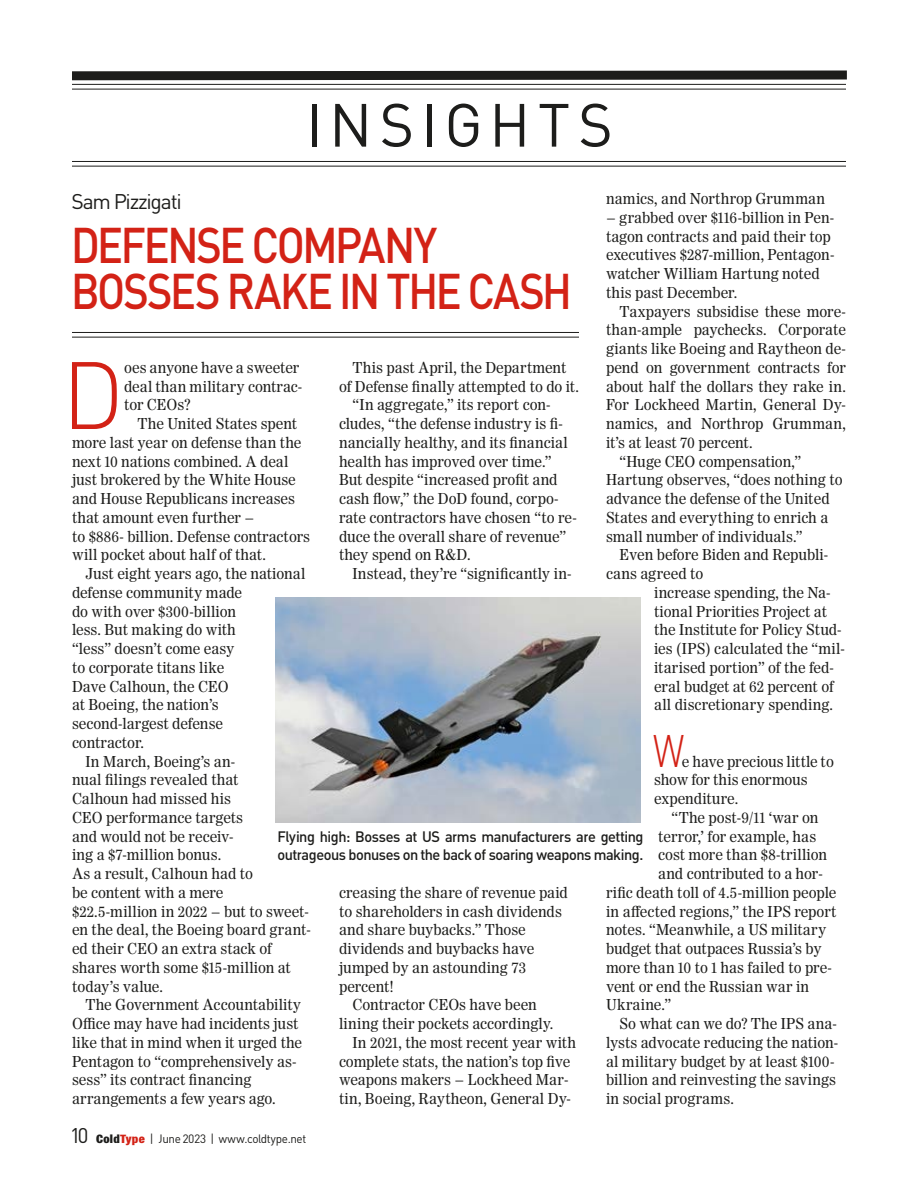
<style>
.page{position:relative;width:918px;height:1188px;background:#fff}
.page>*{position:absolute;margin:0;border:0;box-sizing:border-box;transform-origin:0 0}
.Text1a_DropRagged{font:300 94.05px "Nu Din";color:#d32216}
.t1{font:60px "Nu Din";letter-spacing:.175em;color:#1d1d1b}
.Headline4_Issues{font:500 49.5px/46.5px "Nu Din";color:#d32216;scale:.88 1}
.Text3a_Raised_Cap_Insights{font:300 45px "Nu Din";color:#d32216;scale:.83 1}
.Headline2_Byline{font:21px "Nu Din";color:#1d1d1b}
.Text2_Text{font:15px/18.8px "Worldwide";letter-spacing:-.005em;color:#1d1d1b}
.Text3_TextRagged{font:15px "Worldwide";letter-spacing:-.005em;color:#1d1d1b}
.Text4_Caption{font:500 15px/18.8px "Nu Din";letter-spacing:.015em;color:#1d1d1b}
.Text1a_DropRagged-2{font:15px/18.8px "Worldwide";color:#1d1d1b}
.Text3a_Raised_Cap_Insights-2{font:15px/18.8px "Worldwide";letter-spacing:-.01em;color:#1d1d1b}
.Text2_Text-2{font:15px "Worldwide";letter-spacing:.02em;color:#1d1d1b}
.t2{font:12px "Nu Din";letter-spacing:.025em;color:#1d1d1b}
.s1{font-size:21px}
.s2{font-family:"Brown";font-weight:800}
.s3{font-family:"Brown";font-weight:800;color:#d32216}
</style>
<div class="page">
<svg style="left:72px;top:70px;width:775px;height:14px"></svg>
<hr style="left:72px;top:84px;width:774px;height:1px;background:#1d1d1b">
<hr style="left:72px;top:89px;width:774px;height:1px;background:#1d1d1b">
<hr style="left:72px;top:166px;width:774px;height:1px;background:#1d1d1b">
<hr style="left:72px;top:161px;width:774px;height:1px;background:#1d1d1b">
<hr style="left:72px;top:337px;width:507px;height:1px;background:#1d1d1b">
<hr style="left:72px;top:332px;width:507px;height:1px;background:#1d1d1b">
<img style="left:275px;top:598px;width:366px;height:225px">
<h2 class="t1" style="left:308px;top:88px;width:304px">INSIGHTS</h2>
<p class="Text2_Text" style="left:606px;top:189px;width:221px">namics, and Northrop Grumman</p>
<p class="Text2_Text" style="left:606px;top:208px;width:230px">– grabbed over $116-billion in Pen&shy;tagon contracts and paid their top executives $287-million, Pentagon&shy;watcher William Hartung noted this past December.</p>
<p class="Text2_Text" style="left:606px;top:302px;width:242px;text-align:justify;text-indent:14px">Taxpayers subsidise these more&shy;than-ample paychecks. Corporate giants like Boeing and Raytheon de&shy;pend on government contracts for about half the dollars they rake in.<br>For Lockheed Martin, General Dy&shy;namics, and Northrop Grumman, it’s at least 70 percent.</p>
<p class="Text2_Text" style="left:606px;top:452px;width:238px;text-indent:14px">“Huge CEO compensation,”<br>Hartung observes, “does nothing to advance the defense of the United<br>States and everything to enrich a small number of individuals.”</p>
<p class="Text3_TextRagged" style="left:620px;top:546px;width:210px">Even before Biden and Republi-</p>
<p class="Text3_TextRagged" style="left:606px;top:565px;width:99px">cans agreed to</p>
<p class="Text3_TextRagged" style="left:654px;top:584px;width:178px">increase spending, the Na-</p>
<p class="Text3_TextRagged" style="left:654px;top:602px;width:174px">tional Priorities Project at</p>
<p class="Text3_TextRagged" style="left:654px;top:621px;width:189px">the Institute for Policy Stud-</p>
<p class="Text3_TextRagged" style="left:654px;top:640px;width:192px">ies (IPS) calculated the “mil-</p>
<p class="Text3_TextRagged" style="left:654px;top:659px;width:181px">itarised portion” of the fed-</p>
<p class="Text3_TextRagged" style="left:654px;top:677px;width:181px">eral budget at 62 percent of</p>
<p class="Text3_TextRagged" style="left:654px;top:696px;width:180px">all discretionary spending.</p>
<p class="Text3a_Raised_Cap_Insights" style="left:654px;top:723px;width:37px">W</p>
<p class="Headline2_Byline" style="left:72px;top:188px;width:111px">Sam Pizzigati</p>
<p class="Headline4_Issues" style="left:72px;top:220px;width:569px">DEFENSE COMPANY<br>BOSSES RAKE IN THE CASH</p>
<p class="Text1a_DropRagged" style="left:65px;top:337px;width:58px">D</p>
<p class="Text1a_DropRagged-2" style="left:124px;top:358px;width:180px">oes anyone have a sweeter deal than military contrac&shy;tor CEOs?</p>
<p class="Text2_Text" style="left:339px;top:358px;width:242px;text-align:center">This past April, the Department<br>of Defense finally attempted to do it.</p>
<p class="Text2_Text" style="left:339px;top:395px;width:239px;text-indent:14px">“In aggregate,” its report con&shy;cludes, “the defense industry is fi&shy;nancially healthy, and its financial health has improved over time.”<br>But despite “increased profit and cash flow,” the DoD found, corpo&shy;rate contractors have chosen “to re&shy;duce the overall share of revenue” they spend on R&amp;D.</p>
<p class="Text2_Text" style="left:352px;top:564px;width:220px">Instead, they’re “significantly in-</p>
<p class="Text2_Text" style="left:72px;top:414px;width:240px;text-indent:66px">The United States spent more last year on defense than the next 10 nations combined. A deal just brokered by the White House and House Republicans increases that amount even further –<br>to $886- billion. Defense contractors will pocket about half of that.</p>
<p class="Text2_Text" style="left:72px;top:564px;width:235px;text-indent:14px">Just eight years ago, the national defense community made<br>do with over $300-billion<br>less. But making do with<br>“less” doesn’t come easy<br>to corporate titans like<br>Dave Calhoun, the CEO<br>at Boeing, the nation’s second-largest defense<br>contractor.</p>
<p class="Text2_Text" style="left:72px;top:752px;width:240px;text-indent:14px">In March, Boeing’s an-<br>nual filings revealed that<br>Calhoun had missed his<br>CEO performance targets<br>and would not be receiv-<br>ing a $7-million bonus.<br>As a result, Calhoun had to<br>be content with a mere $22.5-million in 2022 – but to sweet&shy;en the deal, the Boeing board grant&shy;ed their CEO an extra stack of shares worth some $15-million at today’s value.</p>
<p class="Text2_Text" style="left:72px;top:995px;width:232px;text-indent:14px">The Government Accountability<br>Office may have had incidents just like that in mind when it urged the<br>Pentagon to “comprehensively as&shy;sess” its contract financing arrangements a few years ago.</p>
<p class="Text3a_Raised_Cap_Insights-2" style="left:654px;top:752px;width:181px;text-indent:28px">e have precious little to show for this enormous expenditure.</p>
<p class="Text2_Text" style="left:672px;top:808px;width:148px">“The post-9/11 ‘war on</p>
<p class="Text2_Text" style="left:658px;top:827px;width:160px">terror,’ for example, has</p>
<p class="Text2_Text" style="left:658px;top:845px;width:170px">cost more than $8-trillion</p>
<p class="Text2_Text" style="left:658px;top:864px;width:166px">and contributed to a hor-</p>
<p class="Text2_Text" style="left:606px;top:883px;width:232px">rific death toll of 4.5-million people</p>
<p class="Text2_Text" style="left:606px;top:902px;width:232px">in affected regions,” the IPS report</p>
<p class="Text2_Text" style="left:606px;top:920px;width:222px">notes. “Meanwhile, a US military</p>
<p class="Text2_Text" style="left:606px;top:939px;width:217px">budget that outpaces Russia’s by</p>
<p class="Text2_Text" style="left:606px;top:958px;width:228px">more than 10 to 1 has failed to pre-</p>
<p class="Text2_Text" style="left:606px;top:977px;width:205px">vent or end the Russian war in</p>
<p class="Text2_Text-2" style="left:606px;top:996px;width:67px">Ukraine.”</p>
<p class="Text2_Text" style="left:606px;top:1014px;width:234px;text-indent:14px">So what can we do? The IPS ana&shy;lysts advocate reducing the nation&shy;al military budget by at least $100- billion and reinvesting the savings in social programs.</p>
<p class="Text4_Caption" style="left:278px;top:826px;width:367px">Flying high: Bosses at US arms manufacturers are getting outrageous bonuses on the back of soaring weapons making.</p>
<p class="Text2_Text" style="left:339px;top:883px;width:231px">creasing the share of revenue paid to shareholders in cash dividends and share buybacks.” Those dividends and buybacks have jumped by an astounding 73 percent!</p>
<p class="Text2_Text" style="left:339px;top:995px;width:216px;text-align:center">Contractor CEOs have been lining their pockets accordingly.</p>
<p class="Text2_Text" style="left:339px;top:1033px;width:239px;text-indent:14px">In 2021, the most recent year with complete stats, the nation’s top five weapons makers – Lockheed Mar&shy;tin, Boeing, Raytheon, General Dy-</p>
<p class="t2" style="left:72px;top:1131px;width:235px"><span class="s1">10</span> <span class="s2">Cold</span><span class="s3">Type</span> | June 2023 | www.coldtype.net</p>
</div>
